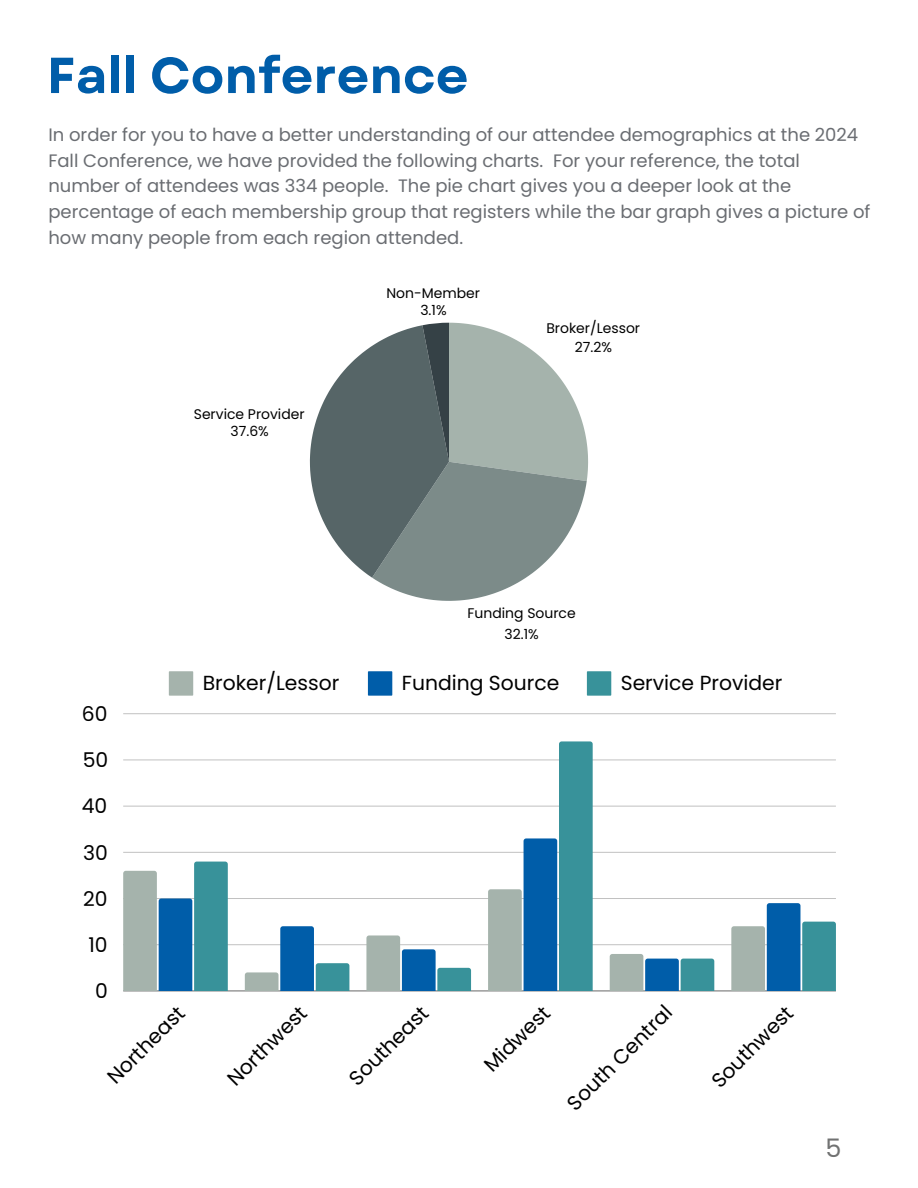
<style>
.page{position:relative;width:918px;height:1188px;background:#fff}
.page>*{position:absolute;margin:0;border:0;box-sizing:border-box;transform-origin:0 0}
.t1{font:700 50.55px "Garet";color:#005da9}
.t2{font:25.5px "Poppins";color:#717272}
.t3{font:20.25px "Poppins";color:#000}
.t4{font:18px/25.8px "Poppins";color:#6a6d72}
.t5{font:13.95px/17px "Poppins";color:#000;text-align:center}
</style>
<div class="page">
<svg style="left:310px;top:323px;width:278px;height:278px"></svg>
<svg style="left:169px;top:671px;width:24px;height:25px"></svg>
<svg style="left:368px;top:671px;width:24px;height:25px"></svg>
<svg style="left:587px;top:671px;width:24px;height:25px"></svg>
<hr style="left:123px;top:990px;width:713px;height:1px;background:#a6a6a6">
<hr style="left:123px;top:944px;width:713px;height:1px;background:#cecece">
<hr style="left:123px;top:898px;width:713px;height:1px;background:#c1c1c1">
<hr style="left:123px;top:852px;width:713px;height:1px;background:#cbcbcb">
<hr style="left:123px;top:806px;width:713px;height:1px;background:#d7d7d7">
<hr style="left:123px;top:759px;width:713px;height:1px;background:#dbdbdb">
<hr style="left:123px;top:713px;width:713px;height:1px;background:#cecece">
<svg style="left:123px;top:862px;width:105px;height:129px;background:#699fb1"></svg>
<svg style="left:245px;top:926px;width:104px;height:65px"></svg>
<svg style="left:366px;top:935px;width:105px;height:56px"></svg>
<svg style="left:488px;top:741px;width:105px;height:250px"></svg>
<svg style="left:610px;top:954px;width:104px;height:37px;background:#629aaf"></svg>
<svg style="left:731px;top:903px;width:105px;height:88px"></svg>
<h1 class="t1" style="left:47px;top:39px;width:423px">Fall Conference</h1>
<p class="t4" style="left:48px;top:122px;width:824px">In order for you to have a better understanding of our attendee demographics at the 2024<br>Fall Conference, we have provided the following charts. For your reference, the total number of attendees was 334 people. The pie chart gives you a deeper look at the percentage of each membership group that registers while the bar graph gives a picture of how many people from each region attended.</p>
<p class="t5" style="left:194px;top:406px;width:112px">Service Provider<br>37.6%</p>
<p class="t5" style="left:386px;top:284px;width:95px">Non-Member<br>3.1%</p>
<p class="t5" style="left:546px;top:319px;width:95px;line-height:19.2px">Broker/Lessor<br>27.2%</p>
<p class="t5" style="left:468px;top:603px;width:110px;line-height:20.5px">Funding Source<br>32.1%</p>
<p class="t3" style="left:82px;top:700px;width:27px">60</p>
<p class="t3" style="left:83px;top:746px;width:27px">50</p>
<p class="t3" style="left:82px;top:792px;width:27px">40</p>
<p class="t3" style="left:83px;top:838px;width:26px">30</p>
<p class="t3" style="left:83px;top:885px;width:26px">20</p>
<p class="t3" style="left:88px;top:931px;width:21px">10</p>
<p class="t3" style="left:95px;top:977px;width:14px">0</p>
<p class="t3" style="left:203px;top:669px;width:138px">Broker/Lessor</p>
<p class="t3" style="left:402px;top:669px;width:159px">Funding Source</p>
<p class="t3" style="left:621px;top:669px;width:163px">Service Provider</p>
<p class="t3" style="left:101px;top:1070px;width:101px;rotate:-45deg">Northeast</p>
<p class="t3" style="left:221px;top:1072px;width:104px;rotate:-45deg">Northwest</p>
<p class="t3" style="left:342px;top:1072px;width:104px;rotate:-45deg">Southeast</p>
<p class="t3" style="left:477px;top:1058px;width:85px;rotate:-45deg">Midwest</p>
<p class="t3" style="left:561px;top:1097px;width:140px;rotate:-45deg">South Central</p>
<p class="t3" style="left:705px;top:1074px;width:107px;rotate:-45deg">Southwest</p>
<h2 class="t2" style="left:826px;top:1130px;width:18px">5</h2>
</div>
